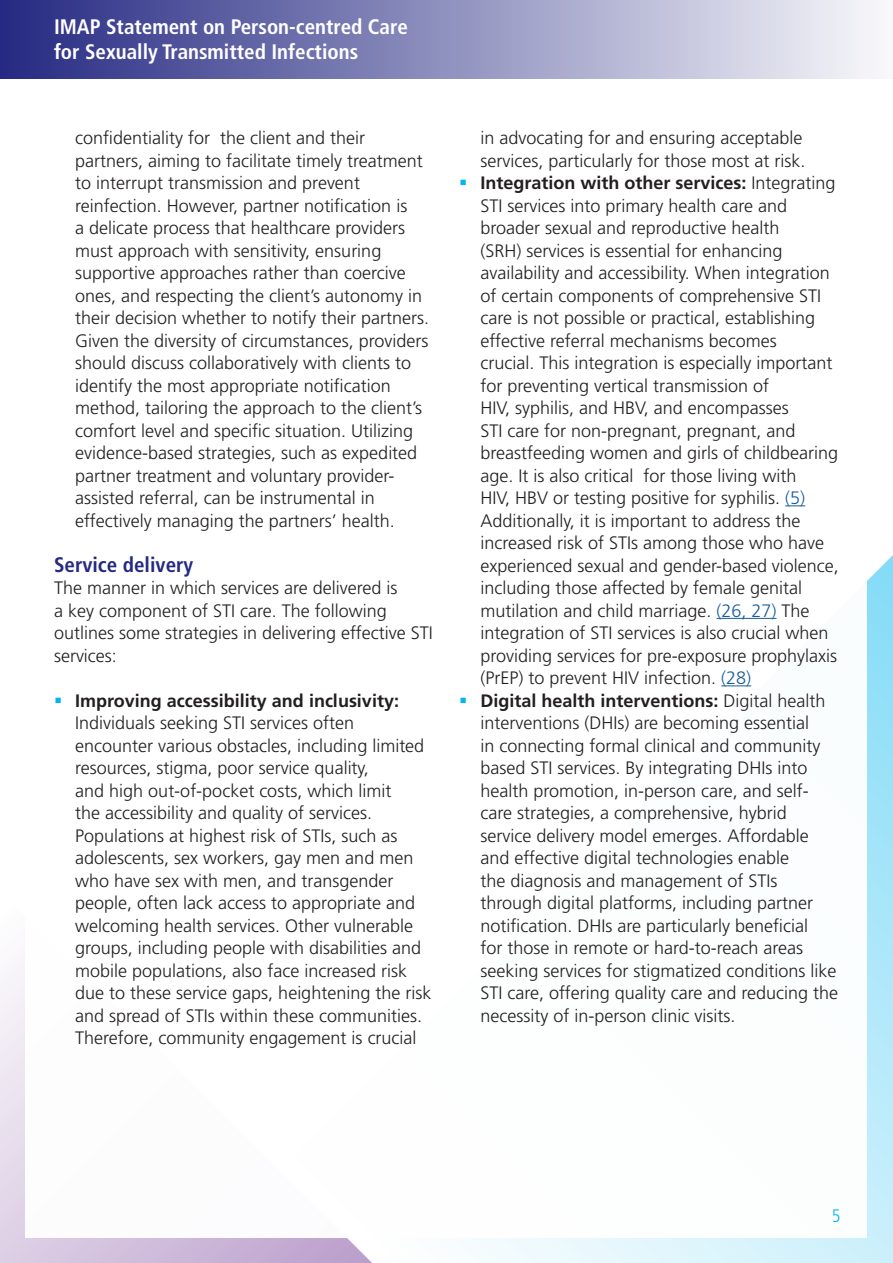
<style>
.page{position:relative;width:893px;height:1263px;background:#fff}
.page>*{position:absolute;margin:0;border:0;box-sizing:border-box;transform-origin:0 0}
.t1{font:700 condensed 21px/25.2px "Frutiger LT Std";color:#fff}
.t2{font:700 condensed 21px "Frutiger LT Std";color:#252982}
.t3{font:300 18px/22.5px "Frutiger LT Std";color:#231f20}
.t4{font:300 condensed 18px "Frutiger LT Std";color:#00b6ef}
.s1{font-weight:700}
.s2{color:#175d9e}
</style>
<div class="page">
<svg style="left:473px;top:555px;width:420px;height:708px;background:#beecfa"></svg>
<svg style="left:0;top:959px;width:372px;height:304px;background:#dbcde4"></svg>
<div style="left:0;top:0;width:893px;height:79px;background:linear-gradient(to right,#252982,#f9f9fb)"></div>
<div style="left:26px;top:109px;width:841px;height:1128px;background:#fff"></div>
<svg style="left:785px;top:505px;width:20px;height:1px"></svg>
<hr style="left:716px;top:618px;width:61px;height:1px;background:#175d9e">
<hr style="left:721px;top:685px;width:30px;height:1px;background:#175d9e">
<p class="t1" style="left:54px;top:14px;width:355px">IMAP Statement on Person-centred Care for Sexually Transmitted Infections</p>
<p class="t3" style="left:75px;top:127px;width:356px">confidentiality for the client and their partners, aiming to facilitate timely treatment to interrupt transmission and prevent reinfection. However, partner notification is<br>a delicate process that healthcare providers must approach with sensitivity, ensuring supportive approaches rather than coercive ones, and respecting the client’s autonomy in their decision whether to notify their partners.<br>Given the diversity of circumstances, providers should discuss collaboratively with clients to identify the most appropriate notification method, tailoring the approach to the client’s comfort level and specific situation. Utilizing evidence-based strategies, such as expedited partner treatment and voluntary provider&shy;assisted referral, can be instrumental in effectively managing the partners’ health.</p>
<p class="t2" style="left:54px;top:552px;width:141px">Service delivery</p>
<p class="t3" style="left:54px;top:577px;width:380px">The manner in which services are delivered is<br>a key component of STI care. The following outlines some strategies in delivering effective STI services:</p>
<p class="t3" style="left:75px;top:689px;width:358px"><span class="s1">Improving accessibility and inclusivity:<br></span>Individuals seeking STI services often encounter various obstacles, including limited resources, stigma, poor service quality,<br>and high out-of-pocket costs, which limit<br>the accessibility and quality of services.<br>Populations at highest risk of STIs, such as adolescents, sex workers, gay men and men who have sex with men, and transgender people, often lack access to appropriate and welcoming health services. Other vulnerable groups, including people with disabilities and mobile populations, also face increased risk due to these service gaps, heightening the risk and spread of STIs within these communities.<br>Therefore, community engagement is crucial</p>
<p class="t3" style="left:480px;top:127px;width:326px">in advocating for and ensuring acceptable services, particularly for those most at risk.</p>
<p class="t3" style="left:480px;top:172px;width:360px"><span class="s1">Integration with other services:</span> Integrating STI services into primary health care and broader sexual and reproductive health<br>(SRH) services is essential for enhancing availability and accessibility. When integration of certain components of comprehensive STI care is not possible or practical, establishing effective referral mechanisms becomes<br>crucial. This integration is especially important for preventing vertical transmission of<br>HIV, syphilis, and HBV, and encompasses<br>STI care for non-pregnant, pregnant, and breastfeeding women and girls of childbearing age. It is also critical for those living with<br>HIV, HBV or testing positive for syphilis. <span class="s2">(5)<br></span>Additionally, it is important to address the increased risk of STIs among those who have experienced sexual and gender-based violence, including those affected by female genital mutilation and child marriage. <span class="s2">(26, 27)</span> The integration of STI services is also crucial when providing services for pre-exposure prophylaxis (PrEP) to prevent HIV infection. <span class="s2">(28)</span></p>
<p class="t3" style="left:480px;top:689px;width:359px"><span class="s1">Digital health interventions:</span> Digital health interventions (DHIs) are becoming essential<br>in connecting formal clinical and community based STI services. By integrating DHIs into health promotion, in-person care, and self&shy;care strategies, a comprehensive, hybrid service delivery model emerges. Affordable and effective digital technologies enable<br>the diagnosis and management of STIs through digital platforms, including partner notification. DHIs are particularly beneficial<br>for those in remote or hard-to-reach areas seeking services for stigmatized conditions like STI care, offering quality care and reducing the necessity of in-person clinic visits.</p>
<p class="t4" style="left:832px;top:1205px;width:10px">5</p>
</div>
